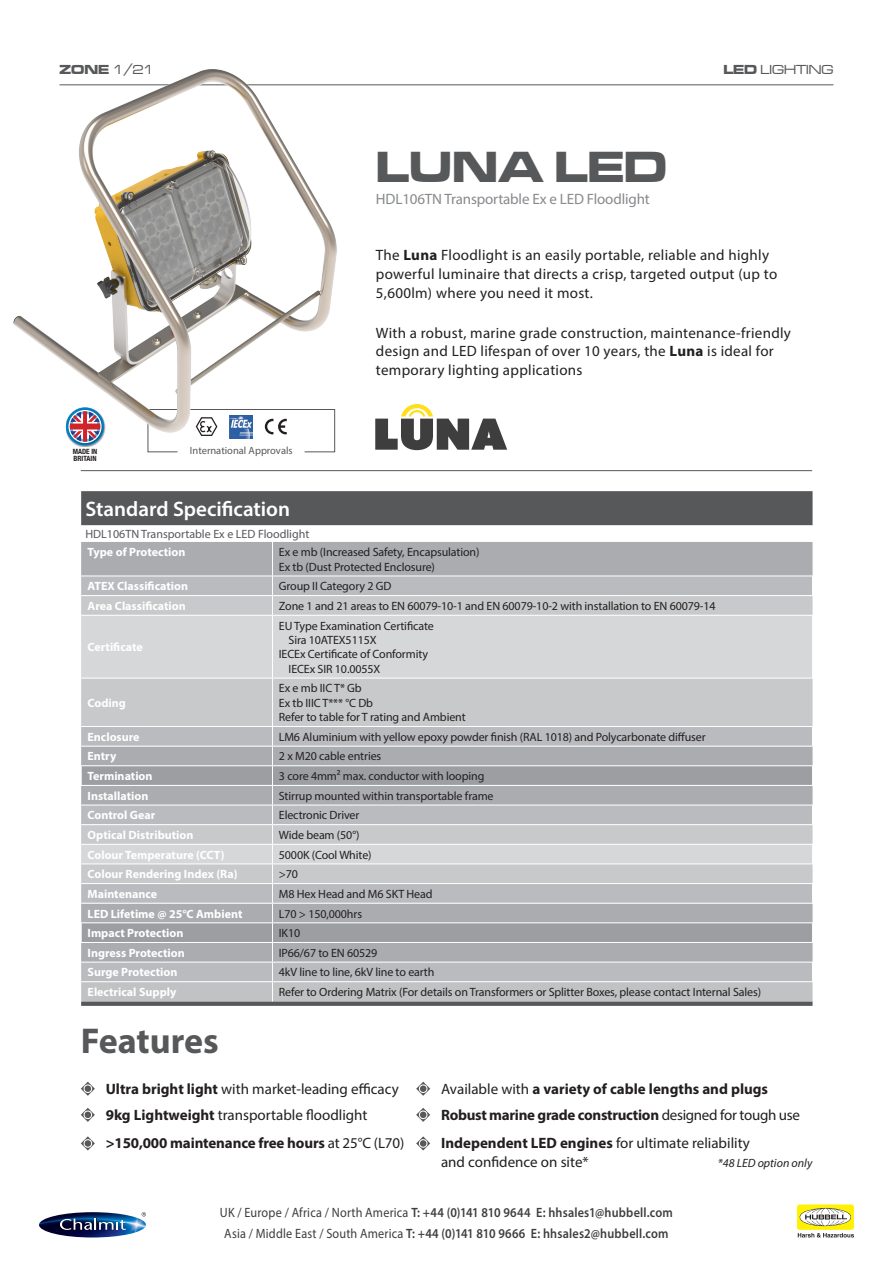
<style>
.page{position:relative;width:893px;height:1263px;background:#fff}
.page>*{position:absolute;margin:0;border:0;box-sizing:border-box;transform-origin:0 0}
.PRODUCT_TITLE{font:45px "Microgramma D Bold Exte";color:#57585a}
.Features_title{font:700 36px "Myriad Pro";color:#57585a}
.Chalmit_Table_Header{font:600 21px "Myriad Pro";color:#fff}
.Chalmit_description{font:15px/18.8px "Myriad Pro";letter-spacing:.02em;color:#231f20}
.features_text_reg{font:15px/19.5px "Myriad Pro";color:#231f20}
.features_text_reg-2{font:700 15px "Myriad Pro";letter-spacing:-.01em;color:#231f20}
.PRODUCT_SUBTITLE{font:15px "Myriad Pro";letter-spacing:-.01em;color:#87898c}
.t1{font:600 13.5px/21px "Myriad Pro";letter-spacing:.015em;color:#3e3e3f;text-align:center;scale:.91 1}
.t2{font:13.5px "Microgramma D Medi Exte";color:#57585a}
.t3{font:13.5px "Microgramma D Bold Exte";color:#57585a}
.Chalmit_column_black{font:12px/14.4px "Myriad Pro";letter-spacing:-.01em;color:#231f20}
.Chalmit_column_white{font:700 12px "Myriad Pro";color:#fff}
.standard_reg_left{font:12px "Myriad Pro";color:#57585a}
.notes_italic{font:italic 12px "Myriad Pro";color:#231f20}
.t4{font:10.5px "Myriad Pro";color:#57585a}
.t5{font:700 condensed 7.2px "Helvetica Neue";color:#231f20}
.s1{font-family:"Microgramma D Medi Exte"}
.s2{font-family:"Microgramma D Bold Exte"}
.s3{font-weight:700}
.s4{font-weight:400}
</style>
<div class="page">
<hr style="left:60px;top:84px;width:773px;height:1px;background:#57585a">
<img style="left:39px;top:1212px;width:107px;height:25px">
<svg style="left:60px;top:1218px;width:66px;height:12px"></svg>
<svg style="left:142px;top:1212px;width:4px;height:4px"></svg>
<svg style="left:797px;top:1204px;width:57px;height:33px"></svg>
<div style="left:66px;top:407px;width:40px;height:40px;background:#231f20;opacity:.45"></div>
<div style="left:68px;top:409px;width:35px;height:36px;background:#231f20;opacity:.45"></div>
<svg style="left:69px;top:441px;width:32px;height:1px"></svg>
<hr style="left:81px;top:470px;width:731px;height:1px;background:#57585a">
<svg style="left:148px;top:441px;width:187px;height:11px"></svg>
<svg style="left:375px;top:404px;width:132px;height:46px"></svg>
<svg style="left:81px;top:1082px;width:14px;height:14px"></svg>
<svg style="left:416px;top:1082px;width:14px;height:14px"></svg>
<svg style="left:81px;top:1108px;width:14px;height:14px"></svg>
<svg style="left:416px;top:1108px;width:14px;height:14px"></svg>
<svg style="left:81px;top:1136px;width:14px;height:14px"></svg>
<svg style="left:416px;top:1136px;width:14px;height:14px"></svg>
<svg style="left:81px;top:491px;width:732px;height:515px;fill:#57585a"></svg>
<div style="left:81px;top:542px;width:732px;height:34px;background:#abacb0"></div>
<div style="left:81px;top:577px;width:731px;height:18px;background:#babbbe"></div>
<div style="left:81px;top:596px;width:732px;height:19px;background:#c8c9cb"></div>
<svg style="left:81px;top:616px;width:732px;height:110px;background:#d0d1d3"></svg>
<hr style="left:272px;top:542px;width:1px;height:34px;background:#fff">
<hr style="left:81px;top:576px;width:192px;height:1px;background:#fff">
<hr style="left:273px;top:576px;width:540px;height:1px;background:#fff">
<svg style="left:812px;top:577px;width:1px;height:18px"></svg>
<hr style="left:81px;top:595px;width:192px;height:1px;background:#fff">
<hr style="left:273px;top:595px;width:540px;height:1px;background:#fff">
<svg style="left:272px;top:576px;width:1px;height:39px"></svg>
<hr style="left:81px;top:615px;width:192px;height:1px;background:#fff">
<hr style="left:273px;top:615px;width:540px;height:1px;background:#fff">
<hr style="left:272px;top:616px;width:1px;height:62px;background:#fff">
<hr style="left:812px;top:616px;width:1px;height:62px;background:#fff">
<hr style="left:81px;top:678px;width:192px;height:1px;background:#fff">
<hr style="left:273px;top:678px;width:540px;height:1px;background:#fff">
<hr style="left:272px;top:678px;width:1px;height:48px;background:#fff">
<hr style="left:81px;top:726px;width:192px;height:1px;background:#fff">
<hr style="left:273px;top:726px;width:540px;height:1px;background:#fff">
<svg style="left:81px;top:727px;width:732px;height:274px;background:#b9babd"></svg>
<img style="left:13px;top:69px;width:334px;height:372px">
<p class="t3" style="left:60px;top:60px;width:96px">ZONE <span class="s1">1/21</span></p>
<p class="t2" style="left:723px;top:61px;width:112px"><span class="s2">LED</span> LIGHTING</p>
<p class="PRODUCT_TITLE" style="left:376px;top:136px;width:292px">LUNA LED</p>
<p class="PRODUCT_SUBTITLE" style="left:376px;top:190px;width:275px">HDL106TN Transportable Ex e LED Floodlight</p>
<p class="t5" style="left:73px;top:445px;width:26px">MADE IN</p>
<p class="t5" style="left:74px;top:453px;width:24px">BRITAIN</p>
<p class="t4" style="left:190px;top:444px;width:104px">International Approvals</p>
<p class="Chalmit_description" style="left:376px;top:245px;width:403px">The <span class="s3">Luna</span> Floodlight is an easily portable, reliable and highly powerful luminaire that directs a crisp, targeted output (up to<br>5,600lm) where you need it most.</p>
<p class="Chalmit_description" style="left:376px;top:323px;width:417px">With a robust, marine grade construction, maintenance-friendly design and LED lifespan of over 10 years, the <span class="s3">Luna</span> is ideal for temporary lighting applications</p>
<p class="Chalmit_Table_Header" style="left:85px;top:496px;width:206px">Standard Specification</p>
<p class="standard_reg_left" style="left:85px;top:526px;width:225px">HDL106TN Transportable Ex e LED Floodlight</p>
<p class="Chalmit_column_white" style="left:88px;top:544px;width:99px">Type of Protection</p>
<p class="Chalmit_column_black" style="left:279px;top:545px;width:202px">Ex e mb (Increased Safety, Encapsulation)<br>Ex tb (Dust Protected Enclosure)</p>
<p class="Chalmit_column_white" style="left:88px;top:578px;width:102px">ATEX Classification</p>
<p class="Chalmit_column_black" style="left:279px;top:579px;width:114px">Group II Category 2 GD</p>
<p class="Chalmit_column_white" style="left:88px;top:598px;width:100px">Area Classification</p>
<p class="Chalmit_column_black" style="left:279px;top:598px;width:438px">Zone 1 and 21 areas to EN 60079-10-1 and EN 60079-10-2 with installation to EN 60079-14</p>
<p class="Chalmit_column_white" style="left:88px;top:639px;width:57px">Certificate</p>
<p class="Chalmit_column_black" style="left:279px;top:618px;width:156px">EU Type Examination Certificate</p>
<p class="Chalmit_column_black" style="left:289px;top:632px;width:90px">Sira 10ATEX5115X</p>
<p class="Chalmit_column_black" style="left:279px;top:647px;width:151px">IECEx Certificate of Conformity</p>
<p class="Chalmit_column_black" style="left:289px;top:661px;width:93px">IECEx SIR 10.0055X</p>
<p class="Chalmit_column_white" style="left:88px;top:695px;width:40px">Coding</p>
<p class="Chalmit_column_black" style="left:279px;top:681px;width:188px">Ex e mb IIC T* Gb<br>Ex tb IIIC T*** °C Db<br>Refer to table for T rating and Ambient</p>
<p class="Chalmit_column_white" style="left:88px;top:729px;width:54px">Enclosure</p>
<p class="Chalmit_column_black" style="left:279px;top:729px;width:428px">LM6 Aluminium with yellow epoxy powder finish (RAL 1018) and Polycarbonate diffuser</p>
<p class="Chalmit_column_white" style="left:88px;top:748px;width:30px">Entry</p>
<p class="Chalmit_column_black" style="left:279px;top:749px;width:104px">2 x M20 cable entries</p>
<p class="Chalmit_column_white" style="left:88px;top:768px;width:67px">Termination</p>
<p class="Chalmit_column_black" style="left:279px;top:769px;width:207px">3 core 4mm² max. conductor with looping</p>
<p class="Chalmit_column_white" style="left:88px;top:788px;width:62px">Installation</p>
<p class="Chalmit_column_black" style="left:279px;top:788px;width:216px">Stirrup mounted within transportable frame</p>
<p class="Chalmit_column_white" style="left:88px;top:807px;width:69px">Control Gear</p>
<p class="Chalmit_column_black" style="left:279px;top:808px;width:82px">Electronic Driver</p>
<p class="Chalmit_column_white" style="left:88px;top:827px;width:108px">Optical Distribution</p>
<p class="Chalmit_column_black" style="left:279px;top:827px;width:82px">Wide beam (50°)</p>
<p class="Chalmit_column_white" style="left:88px;top:847px;width:138px">Colour Temperature (CCT)</p>
<p class="Chalmit_column_black" style="left:279px;top:847px;width:94px">5000K (Cool White)</p>
<p class="Chalmit_column_white" style="left:88px;top:866px;width:151px">Colour Rendering Index (Ra)</p>
<p class="Chalmit_column_black" style="left:279px;top:867px;width:21px">&gt;70</p>
<p class="Chalmit_column_white" style="left:88px;top:886px;width:71px">Maintenance</p>
<p class="Chalmit_column_black" style="left:279px;top:886px;width:155px">M8 Hex Head and M6 SKT Head</p>
<p class="Chalmit_column_white" style="left:88px;top:906px;width:156px">LED Lifetime @ 25°C Ambient</p>
<p class="Chalmit_column_black" style="left:279px;top:906px;width:85px">L70 &gt; 150,000hrs</p>
<p class="Chalmit_column_white" style="left:88px;top:925px;width:97px">Impact Protection</p>
<p class="Chalmit_column_black" style="left:279px;top:926px;width:23px">IK10</p>
<p class="Chalmit_column_white" style="left:88px;top:945px;width:99px">Ingress Protection</p>
<p class="Chalmit_column_black" style="left:279px;top:945px;width:100px">IP66/67 to EN 60529</p>
<p class="Chalmit_column_white" style="left:88px;top:964px;width:91px">Surge Protection</p>
<p class="Chalmit_column_black" style="left:279px;top:965px;width:157px">4kV line to line, 6kV line to earth</p>
<p class="Chalmit_column_white" style="left:88px;top:984px;width:90px">Electrical Supply</p>
<p class="Chalmit_column_black" style="left:279px;top:985px;width:484px">Refer to Ordering Matrix (For details on Transformers or Splitter Boxes, please contact Internal Sales)</p>
<p class="Features_title" style="left:81px;top:1017px;width:139px">Features</p>
<p class="features_text_reg" style="left:106px;top:1079px;width:295px"><span class="s3">Ultra bright light</span> with market-leading efficacy</p>
<p class="features_text_reg-2" style="left:441px;top:1079px;width:329px"><span class="s4">Available with</span> a variety of cable lengths and plugs</p>
<p class="features_text_reg" style="left:106px;top:1105px;width:263px"><span class="s3">9kg Lightweight</span> transportable floodlight</p>
<p class="features_text_reg-2" style="left:441px;top:1105px;width:360px">Robust marine grade construction <span class="s4">designed for tough use</span></p>
<p class="features_text_reg-2" style="left:106px;top:1133px;width:300px">&gt;150,000 maintenance free hours <span class="s4">at 25°C (L70)</span></p>
<p class="features_text_reg" style="left:441px;top:1132px;width:310px"><span class="s3">Independent LED engines</span> for ultimate reliability and confidence on site*</p>
<p class="notes_italic" style="left:718px;top:1155px;width:96px">*48 LED option only</p>
<p class="t1" style="left:220px;top:1201px;width:499px"><span class="s4">UK / Europe / Africa / North America</span> T: +44 (0)141 810 9644 E: hhsales1@hubbell.com<br><span class="s4">Asia / Middle East / South America</span> T: +44 (0)141 810 9666 E: hhsales2@hubbell.com</p>
</div>
